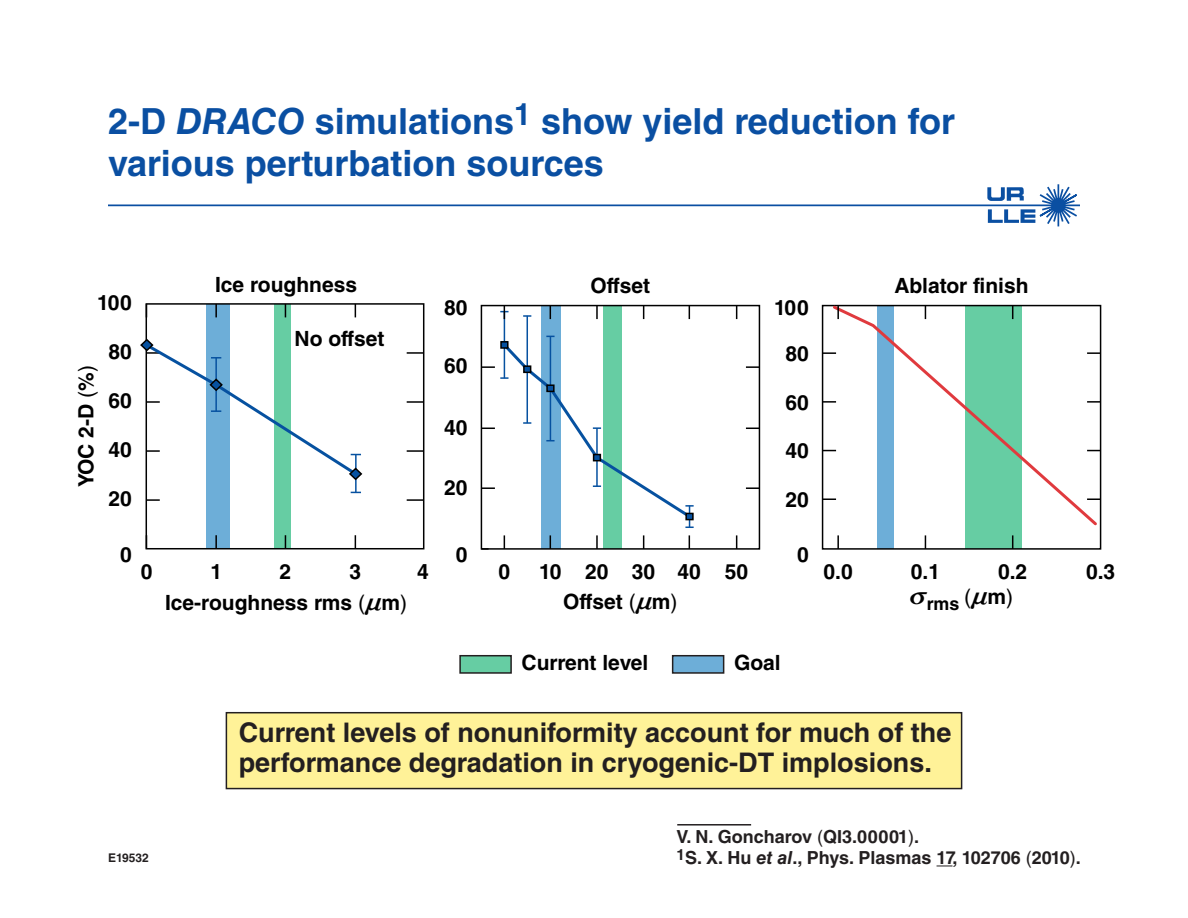
<style>
.page{position:relative;width:1188px;height:918px;background:#fff}
.page>*{position:absolute;margin:0;border:0;box-sizing:border-box;transform-origin:0 0}
.t1{font:700 36px/42px "Helvetica LT Std";color:#0a4fa2}
.t2{font:700 27px/30px "Helvetica LT Std";color:#231f20}
.t3{font:700 21px/30.9px "Helvetica LT Std";color:#000;text-align:center}
.t4{font:700 18px "Helvetica LT Std";color:#231f20}
.t5{font:700 17.85px "Helvetica LT Std";color:#000}
.t6{font:700 12px "Helvetica LT Std";color:#231f20}
.s1{font-style:italic}
.s2{font-weight:400}
.s3{font-family:"MM Greek"}
</style>
<div class="page">
<svg style="left:987px;top:184px;width:92px;height:43px"></svg>
<hr style="left:108px;top:205px;width:972px;height:1px;background:#0a4fa2">
<div style="left:226px;top:713px;width:736px;height:76px;background:#fff298"></div>
<div style="left:226px;top:712px;width:736px;height:77px;border:2px solid #231f20"></div>
<svg style="left:937px;top:866px;width:16px;height:1px"></svg>
<hr style="left:677px;top:824px;width:74px;height:2px;background:#231f20">
<div style="left:541px;top:306px;width:19px;height:243px;background:#6daed8"></div>
<div style="left:603px;top:306px;width:19px;height:243px;background:#66cda3"></div>
<div style="left:206px;top:304px;width:24px;height:245px;background:#6daed8"></div>
<div style="left:274px;top:304px;width:17px;height:245px;background:#66cda3"></div>
<div style="left:966px;top:306px;width:56px;height:243px;background:#66cda3"></div>
<div style="left:877px;top:306px;width:17px;height:243px;background:#6daed8"></div>
<hr style="left:355px;top:454px;width:2px;height:39px;background:#0651a0">
<div style="left:146px;top:303px;width:278px;height:246px;border:2px solid #000"></div>
<svg style="left:146px;top:535px;width:1px;height:14px"></svg>
<svg style="left:215px;top:535px;width:2px;height:14px"></svg>
<svg style="left:285px;top:535px;width:1px;height:14px"></svg>
<svg style="left:355px;top:535px;width:1px;height:14px"></svg>
<svg style="left:146px;top:304px;width:1px;height:13px"></svg>
<svg style="left:215px;top:304px;width:2px;height:13px"></svg>
<svg style="left:285px;top:304px;width:1px;height:13px"></svg>
<svg style="left:355px;top:304px;width:1px;height:13px"></svg>
<svg style="left:146px;top:499px;width:14px;height:2px"></svg>
<svg style="left:407px;top:352px;width:17px;height:2px"></svg>
<svg style="left:407px;top:401px;width:17px;height:2px"></svg>
<svg style="left:407px;top:450px;width:17px;height:2px"></svg>
<svg style="left:407px;top:499px;width:17px;height:2px"></svg>
<hr style="left:504px;top:311px;width:1px;height:67px;background:#0651a0">
<div style="left:481px;top:305px;width:279px;height:245px;border:2px solid #000"></div>
<svg style="left:504px;top:535px;width:1px;height:14px"></svg>
<svg style="left:550px;top:535px;width:1px;height:14px"></svg>
<svg style="left:596px;top:535px;width:2px;height:14px"></svg>
<svg style="left:643px;top:535px;width:1px;height:14px"></svg>
<svg style="left:689px;top:535px;width:1px;height:14px"></svg>
<svg style="left:736px;top:535px;width:1px;height:14px"></svg>
<svg style="left:500px;top:306px;width:9px;height:13px"></svg>
<svg style="left:550px;top:306px;width:1px;height:13px"></svg>
<svg style="left:596px;top:306px;width:2px;height:13px"></svg>
<svg style="left:643px;top:306px;width:1px;height:13px"></svg>
<svg style="left:689px;top:306px;width:1px;height:13px"></svg>
<svg style="left:736px;top:306px;width:1px;height:13px"></svg>
<svg style="left:746px;top:366px;width:13px;height:2px"></svg>
<svg style="left:746px;top:428px;width:13px;height:1px"></svg>
<svg style="left:746px;top:487px;width:13px;height:2px"></svg>
<div style="left:822px;top:305px;width:279px;height:245px;border:2px solid #000"></div>
<svg style="left:823px;top:352px;width:7px;height:2px"></svg>
<svg style="left:823px;top:401px;width:7px;height:2px"></svg>
<svg style="left:823px;top:498px;width:7px;height:2px"></svg>
<svg style="left:481px;top:548px;width:8px;height:2px"></svg>
<hr style="left:527px;top:316px;width:1px;height:107px;background:#0651a0">
<svg style="left:523px;top:315px;width:8px;height:2px"></svg>
<svg style="left:481px;top:336px;width:213px;height:192px"></svg>
<div style="left:593px;top:454px;width:8px;height:7px;border:2px solid #000"></div>
<div style="left:686px;top:513px;width:7px;height:7px;background:#0651a0"></div>
<div style="left:685px;top:513px;width:9px;height:7px;border:2px solid #000"></div>
<svg style="left:837px;top:535px;width:2px;height:14px"></svg>
<svg style="left:925px;top:535px;width:1px;height:14px"></svg>
<svg style="left:1012px;top:535px;width:1px;height:14px"></svg>
<svg style="left:830px;top:304px;width:270px;height:224px"></svg>
<svg style="left:837px;top:306px;width:2px;height:13px"></svg>
<svg style="left:925px;top:306px;width:1px;height:13px"></svg>
<svg style="left:1012px;top:306px;width:1px;height:13px"></svg>
<div style="left:460px;top:656px;width:51px;height:17px;background:#66cda3"></div>
<div style="left:459px;top:655px;width:53px;height:19px;border:2px solid #231f20"></div>
<div style="left:673px;top:656px;width:51px;height:17px;background:#6daed8"></div>
<div style="left:672px;top:655px;width:52px;height:19px;border:2px solid #231f20"></div>
<svg style="left:140px;top:338px;width:223px;height:143px"></svg>
<p class="t1" style="left:108px;top:100px;width:849px">2-D <span class="s1">DRACO</span> simulations<sup>1</sup> show yield reduction for various perturbation sources</p>
<p class="t3" style="left:97px;top:287px;width:36px">100</p>
<p class="t3" style="left:70px;top:487px;width:124px;rotate:-90deg">YOC 2-D <span class="s2">(</span>%<span class="s2">)</span></p>
<p class="t3" style="left:109px;top:336px;width:25px">80</p>
<p class="t3" style="left:109px;top:385px;width:25px">60</p>
<p class="t3" style="left:109px;top:434px;width:25px">40</p>
<p class="t3" style="left:109px;top:483px;width:25px">20</p>
<p class="t3" style="left:120px;top:539px;width:13px">0</p>
<p class="t3" style="left:215px;top:269px;width:143px">Ice roughness</p>
<p class="t3" style="left:591px;top:270px;width:61px">Offset</p>
<p class="t3" style="left:894px;top:270px;width:136px">Ablator finish</p>
<p class="t3" style="left:295px;top:323px;width:91px">No offset</p>
<p class="t3" style="left:444px;top:292px;width:25px">80</p>
<p class="t3" style="left:774px;top:284px;width:36px;line-height:46px">100<br>80</p>
<p class="t3" style="left:785px;top:387px;width:25px">60</p>
<p class="t3" style="left:785px;top:435px;width:25px">40</p>
<p class="t3" style="left:785px;top:484px;width:25px">20</p>
<p class="t3" style="left:797px;top:539px;width:13px">0</p>
<p class="t3" style="left:444px;top:350px;width:25px">60</p>
<p class="t3" style="left:444px;top:411px;width:25px">40</p>
<p class="t3" style="left:444px;top:471px;width:25px">20</p>
<p class="t3" style="left:456px;top:539px;width:13px">0</p>
<p class="t3" style="left:417px;top:555px;width:13px">4</p>
<p class="t3" style="left:499px;top:555px;width:13px">0</p>
<p class="t3" style="left:539px;top:555px;width:163px">10 20 30 40<br>Offset <span class="s2">(</span><span class="s3">N</span>m<span class="s2">)</span></p>
<p class="t3" style="left:725px;top:555px;width:25px">50</p>
<p class="t3" style="left:824px;top:555px;width:31px">0.0</p>
<p class="t3" style="left:911px;top:555px;width:31px">0.1</p>
<p class="t3" style="left:998px;top:555px;width:31px">0.2</p>
<p class="t3" style="left:1086px;top:555px;width:31px">0.3</p>
<p class="t3" style="left:141px;top:555px;width:13px">0</p>
<p class="t3" style="left:210px;top:555px;width:13px">1</p>
<p class="t3" style="left:280px;top:555px;width:13px">2</p>
<p class="t3" style="left:165px;top:555px;width:243px;text-align:left;text-indent:184px">3<br>Ice-roughness rms <span class="s2">(</span><span class="s3">N</span>m<span class="s2">)</span></p>
<p class="t5" style="left:910px;top:592px;width:105px"><sup>V</sup>rms <sup>(</sup><sup>N</sup><sup>m</sup><sup>)</sup></p>
<p class="t3" style="left:522px;top:647px;width:128px">Current level</p>
<p class="t3" style="left:734px;top:647px;width:48px">Goal</p>
<p class="t2" style="left:239px;top:718px;width:714px">Current levels of nonuniformity account for much of the performance degradation in cryogenic-DT implosions.</p>
<p class="t6" style="left:108px;top:850px;width:42px">E19532</p>
<p class="t4" style="left:676px;top:826px;width:244px">V. N. Goncharov <span class="s2">(</span>QI3.00001<span class="s2">)</span>.</p>
<p class="t4" style="left:676px;top:847px;width:406px"><sup>1</sup>S. X. Hu <span class="s1">et al</span>., Phys. Plasmas 17, 102706 <span class="s2">(</span>2010<span class="s2">)</span>.</p>
</div>
